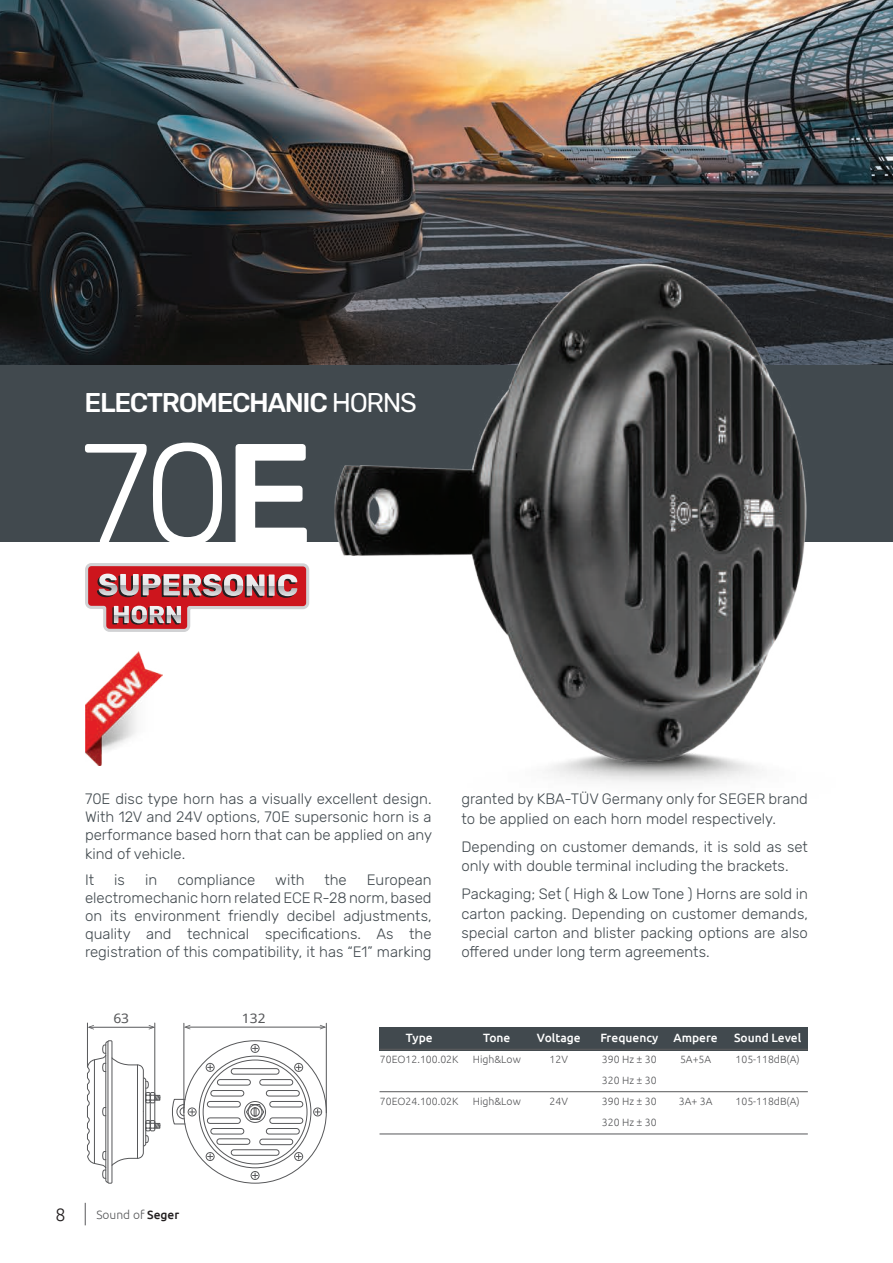
<style>
.page{position:relative;width:893px;height:1263px;background:#fff}
.page>*{position:absolute;margin:0;border:0;box-sizing:border-box;transform-origin:0 0}
.t1{font:300 143.1px "Rubik";color:#fff}
.t2{font:500 27px "Rubik";letter-spacing:-.05em;color:#fff}
.t3{font:300 18px "Ubuntu";color:#231f20}
.t4{font:300 15px/18px "Rubik";color:#41494e;text-align:justify}
.t5{font:13.05px "Droid Sans";color:#57585a;scale:1.11 1}
.t6{font:500 12px "Ubuntu";color:#fff}
.t7{font:300 12px "Ubuntu";color:#57585a}
.t8{font:300 10.5px/21px "Ubuntu";color:#57585a;text-align:justify}
.s1{font-weight:400}
.s2{font-weight:500}
.s3{font-weight:500;color:#231f20}
</style>
<div class="page">
<svg style="left:85px;top:1203px;width:1px;height:22px"></svg>
<img style="left:0;top:0;width:893px;height:365px">
<div style="left:0;top:366px;width:893px;height:176px;background:#41494e"></div>
<div style="left:379px;top:1027px;width:429px;height:23px;background:#41494e"></div>
<hr style="left:379px;top:1091px;width:429px;height:1px;background:#57585a">
<hr style="left:379px;top:1049px;width:429px;height:1px;background:#57585a">
<hr style="left:379px;top:1134px;width:429px;height:1px;background:#57585a">
<hr style="left:89px;top:1027px;width:64px;height:1px;background:#57585a">
<svg style="left:149px;top:1025px;width:5px;height:4px"></svg>
<svg style="left:88px;top:1025px;width:6px;height:4px"></svg>
<div style="left:108px;top:1040px;width:4px;height:143px;border:1px solid #57585a"></div>
<svg style="left:87px;top:1041px;width:74px;height:142px"></svg>
<div style="left:244px;top:1101px;width:22px;height:22px;border:1px solid #57585a;border-radius:50%"></div>
<svg style="left:246px;top:1103px;width:19px;height:17px"></svg>
<div style="left:217px;top:1138px;width:33px;height:7px;border:1px solid #57585a;border-radius:3px"></div>
<div style="left:217px;top:1079px;width:34px;height:6px;border:1px solid #57585a;border-radius:3px"></div>
<div style="left:210px;top:1090px;width:34px;height:6px;border:1px solid #57585a;border-radius:3px"></div>
<div style="left:207px;top:1101px;width:34px;height:6px;border:1px solid #57585a;border-radius:3px"></div>
<div style="left:207px;top:1117px;width:34px;height:7px;border:1px solid #57585a;border-radius:3px"></div>
<div style="left:210px;top:1128px;width:34px;height:6px;border:1px solid #57585a;border-radius:3px"></div>
<div style="left:259px;top:1079px;width:34px;height:6px;border:1px solid #57585a;border-radius:3px"></div>
<div style="left:266px;top:1090px;width:34px;height:6px;border:1px solid #57585a;border-radius:3px"></div>
<div style="left:269px;top:1101px;width:34px;height:6px;border:1px solid #57585a;border-radius:3px"></div>
<div style="left:269px;top:1117px;width:34px;height:7px;border:1px solid #57585a;border-radius:3px"></div>
<div style="left:266px;top:1128px;width:34px;height:6px;border:1px solid #57585a;border-radius:3px"></div>
<div style="left:259px;top:1139px;width:34px;height:6px;border:1px solid #57585a;border-radius:3px"></div>
<div style="left:231px;top:1149px;width:48px;height:7px;border:1px solid #57585a;border-radius:3px"></div>
<div style="left:231px;top:1068px;width:48px;height:6px;border:1px solid #57585a;border-radius:3px"></div>
<div style="left:251px;top:1044px;width:8px;height:9px;border:1px solid #57585a;border-radius:50%"></div>
<svg style="left:252px;top:1046px;width:6px;height:5px"></svg>
<div style="left:206px;top:1063px;width:8px;height:9px;border:1px solid #57585a;border-radius:50%"></div>
<svg style="left:208px;top:1065px;width:5px;height:5px"></svg>
<div style="left:188px;top:1107px;width:8px;height:9px;border:1px solid #57585a;border-radius:50%"></div>
<div style="left:313px;top:1107px;width:9px;height:9px;border:1px solid #57585a;border-radius:50%"></div>
<svg style="left:315px;top:1109px;width:5px;height:5px"></svg>
<div style="left:294px;top:1063px;width:9px;height:9px;border:1px solid #57585a;border-radius:50%"></div>
<svg style="left:296px;top:1065px;width:5px;height:5px"></svg>
<div style="left:206px;top:1152px;width:8px;height:9px;border:1px solid #57585a;border-radius:50%"></div>
<svg style="left:208px;top:1154px;width:5px;height:5px"></svg>
<div style="left:294px;top:1152px;width:9px;height:9px;border:1px solid #57585a;border-radius:50%"></div>
<svg style="left:296px;top:1154px;width:5px;height:5px"></svg>
<div style="left:251px;top:1171px;width:8px;height:9px;border:1px solid #57585a;border-radius:50%"></div>
<svg style="left:252px;top:1173px;width:6px;height:5px"></svg>
<hr style="left:87px;top:1023px;width:1px;height:44px;background:#57585a">
<hr style="left:154px;top:1023px;width:1px;height:72px;background:#57585a">
<hr style="left:186px;top:1027px;width:138px;height:1px;background:#57585a">
<svg style="left:320px;top:1025px;width:6px;height:4px"></svg>
<svg style="left:185px;top:1025px;width:5px;height:4px"></svg>
<hr style="left:184px;top:1023px;width:1px;height:90px;background:#57585a">
<hr style="left:326px;top:1023px;width:1px;height:90px;background:#57585a">
<svg style="left:172px;top:1099px;width:23px;height:26px"></svg>
<hr style="left:94px;top:1060px;width:1px;height:103px;background:#57585a">
<hr style="left:137px;top:1065px;width:1px;height:93px;background:#57585a">
<img style="left:335px;top:263px;width:503px;height:519px">
<svg style="left:85px;top:563px;width:224px;height:69px"></svg>
<img style="left:85px;top:652px;width:77px;height:113px">
<h2 class="t2" style="left:85px;top:387px;width:334px">ELECTROMECHANIC <span class="s1">HORNS</span></h2>
<h1 class="t1" style="left:81px;top:415px;width:234px">70<span class="s2">E</span></h1>
<p class="t4" style="left:85px;top:790px;width:348px">70E disc type horn has a visually excellent design.<br>With 12V and 24V options, 70E supersonic horn is a performance based horn that can be applied on any kind of vehicle.</p>
<p class="t4" style="left:85px;top:871px;width:11px">It</p>
<p class="t4" style="left:114px;top:871px;width:12px">is</p>
<p class="t4" style="left:145px;top:871px;width:14px">in</p>
<p class="t4" style="left:177px;top:871px;width:80px">compliance</p>
<p class="t4" style="left:275px;top:871px;width:31px">with</p>
<p class="t4" style="left:324px;top:871px;width:24px">the</p>
<p class="t4" style="left:85px;top:871px;width:348px;text-indent:282px">European electromechanic horn related ECE R-28 norm, based on its environment friendly decibel adjustments, quality and technical specifications. As the registration of this compatibility, it has “E1” marking</p>
<p class="t5" style="left:113px;top:1010px;width:16px">63</p>
<p class="t5" style="left:242px;top:1010px;width:23px">132</p>
<p class="t4" style="left:461px;top:790px;width:348px;line-height:19.4px">granted by KBA-TÜV Germany only for SEGER brand to be applied on each horn model respectively.</p>
<p class="t4" style="left:461px;top:837px;width:348px;line-height:19.4px">Depending on customer demands, it is sold as set only with double terminal including the brackets.</p>
<p class="t4" style="left:461px;top:885px;width:348px;line-height:19.4px">Packaging; Set ( High &amp; Low Tone ) Horns are sold in carton packing. Depending on customer demands, special carton and blister packing options are also offered under long term agreements.</p>
<p class="t3" style="left:55px;top:1204px;width:12px">8</p>
<p class="t7" style="left:96px;top:1207px;width:84px">Sound of <span class="s3">Seger</span></p>
<p class="t6" style="left:406px;top:1030px;width:28px">Type</p>
<p class="t8" style="left:380px;top:1048px;width:80px">70EO12.100.02K</p>
<p class="t8" style="left:380px;top:1090px;width:80px">70EO24.100.02K</p>
<p class="t6" style="left:483px;top:1030px;width:29px">Tone</p>
<p class="t8" style="left:473px;top:1048px;width:50px">High&amp;Low</p>
<p class="t8" style="left:473px;top:1090px;width:50px">High&amp;Low</p>
<p class="t6" style="left:537px;top:1030px;width:45px">Voltage</p>
<p class="t8" style="left:550px;top:1048px;width:20px">12V</p>
<p class="t8" style="left:550px;top:1090px;width:20px">24V</p>
<p class="t6" style="left:600px;top:1030px;width:60px">Frequency</p>
<p class="t8" style="left:602px;top:1048px;width:56px">390 Hz ± 30<br>320 Hz ± 30<br>390 Hz ± 30<br>320 Hz ± 30</p>
<p class="t6" style="left:673px;top:1030px;width:46px">Ampere</p>
<p class="t8" style="left:680px;top:1048px;width:33px">5A+5A</p>
<p class="t8" style="left:679px;top:1090px;width:35px">3A+ 3A</p>
<p class="t6" style="left:734px;top:1030px;width:69px">Sound Level</p>
<p class="t8" style="left:735px;top:1048px;width:66px">105-118dB(A)</p>
<p class="t8" style="left:735px;top:1090px;width:66px">105-118dB(A)</p>
</div>
